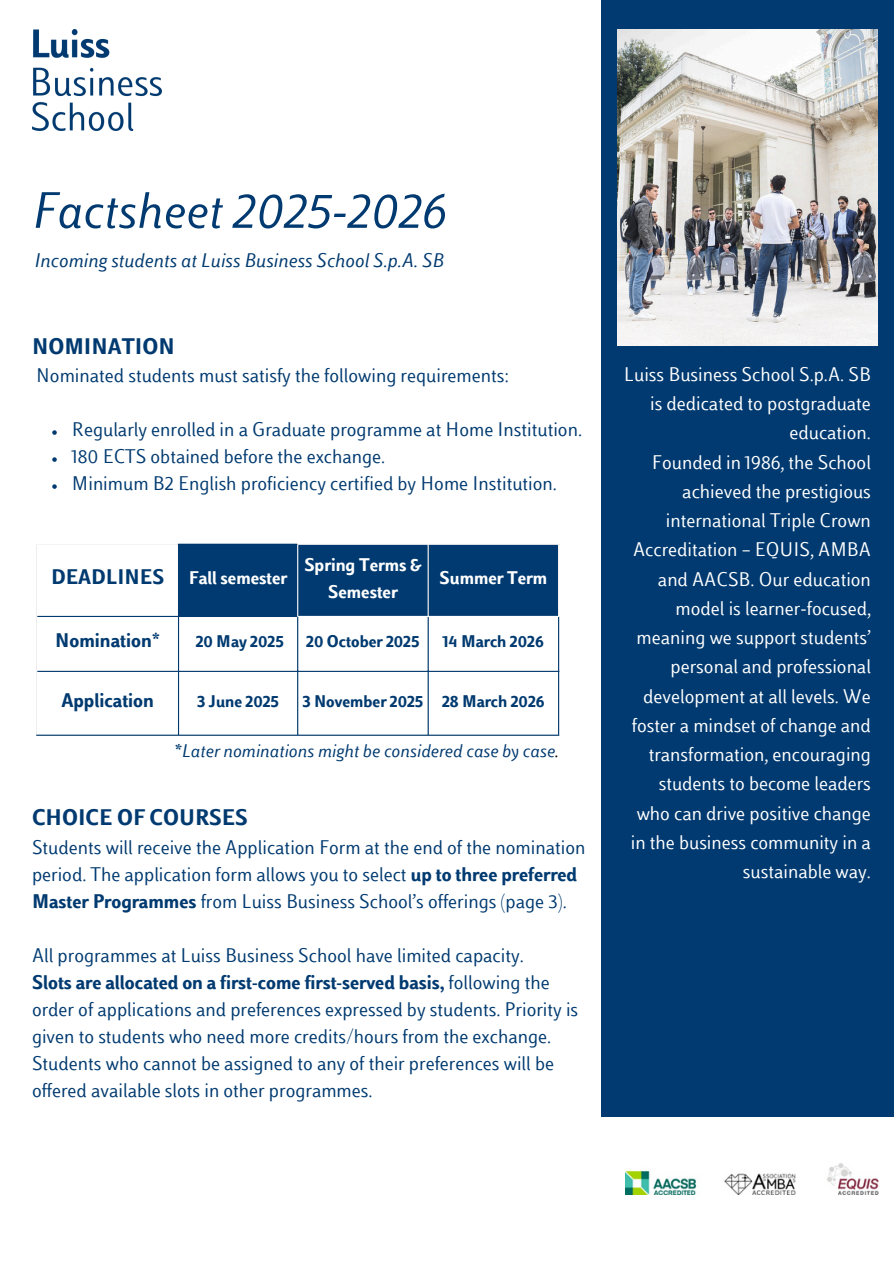
<style>
.page{position:relative;width:894px;height:1264px;background:#fff}
.page>*{position:absolute;margin:0;border:0;box-sizing:border-box;transform-origin:0 0}
.t1{font:italic 53.25px "Luiss Sans";color:#003a70}
.t2{font:700 24px "Luiss Sans";color:#003a70}
.t3{font:700 22.5px "Luiss Sans";color:#003a70}
.t4{font:21px/27px "Luiss Sans";color:#003a70}
.t5{font:21px/29.2px "Luiss Sans";color:#fff;text-align:right}
.t6{font:italic 21px "Luiss Sans";color:#003a70}
.t7{font:700 21px "Luiss Sans";color:#003a70}
.t8{font:italic 19.5px "Luiss Sans";color:#003a70}
.t9{font:700 19.5px/27px "Luiss Sans";color:#fff;text-align:center}
.t10{font:700 18px "Luiss Sans";color:#003a70}
.s1{color:#000}
.s2{font-weight:700}
</style>
<div class="page">
<img style="left:32px;top:29px;width:129px;height:102px">
<div style="left:601px;top:0;width:292px;height:1116px;background:#003a70"></div>
<svg style="left:52px;top:430px;width:5px;height:5px"></svg>
<svg style="left:52px;top:457px;width:5px;height:5px"></svg>
<svg style="left:52px;top:484px;width:5px;height:5px"></svg>
<div style="left:179px;top:545px;width:379px;height:71px;background:#003a70"></div>
<hr style="left:297px;top:545px;width:1px;height:71px;background:#fff">
<hr style="left:427px;top:545px;width:1px;height:71px;background:#fff">
<hr style="left:178px;top:545px;width:1px;height:189px;background:#003a70">
<hr style="left:297px;top:617px;width:1px;height:117px;background:#003a70">
<hr style="left:427px;top:617px;width:1px;height:117px;background:#003a70">
<hr style="left:558px;top:617px;width:1px;height:117px;background:#003a70">
<hr style="left:178px;top:543px;width:119px;height:2px;background:#003a70">
<hr style="left:37px;top:616px;width:260px;height:1px;background:#003a70">
<hr style="left:37px;top:670px;width:522px;height:2px;background:#003a70">
<hr style="left:36px;top:734px;width:523px;height:1px;background:#003a70">
<img style="left:625px;top:1163px;width:253px;height:31px">
<img style="left:617px;top:29px;width:260px;height:316px">
<p class="t1" style="left:32px;top:192px;width:416px">Factsheet 2025-2026</p>
<p class="t6" style="left:34px;top:253px;width:411px">Incoming students at Luiss Business School S.p.A. SB</p>
<p class="t2" style="left:32px;top:338px;width:144px">NOMINATION</p>
<p class="t4" style="left:36px;top:364px;width:474px">Nominated students must satisfy the following requirements:</p>
<p class="t4" style="left:72px;top:418px;width:511px">Regularly enrolled in a Graduate programme at Home Institution.<br>180 ECTS obtained before the exchange.<br>Minimum B2 English proficiency certified by Home Institution.</p>
<p class="t3" style="left:51px;top:569px;width:115px">DEADLINES</p>
<h1 class="t9" style="left:189px;top:566px;width:100px">Fall semester</h1>
<p class="t9" style="left:304px;top:553px;width:119px">Spring Terms &amp;<br>Semester</p>
<p class="t9" style="left:439px;top:566px;width:109px">Summer Term</p>
<p class="t7" style="left:55px;top:633px;width:106px">Nomination*</p>
<p class="t10" style="left:196px;top:635px;width:90px">20 May 2025</p>
<p class="t10" style="left:306px;top:635px;width:115px">20 October 2025</p>
<p class="t10" style="left:443px;top:635px;width:102px">14 March 2026</p>
<p class="t7" style="left:61px;top:692px;width:94px">Application</p>
<p class="t10" style="left:197px;top:694px;width:84px">3 June 2025</p>
<p class="t10" style="left:302px;top:694px;width:122px">3 November 2025</p>
<p class="t10" style="left:442px;top:694px;width:104px">28 March 2026</p>
<p class="t8" style="left:173px;top:744px;width:387px">*Later nominations might be considered case by case<span class="s1">.</span></p>
<p class="t2" style="left:32px;top:809px;width:217px">CHOICE OF COURSES</p>
<p class="t4" style="left:32px;top:835px;width:554px">Students will receive the Application Form at the end of the nomination period. The application form allows you to select <span class="s2">up to three preferred<br>Master Programmes</span> from Luiss Business School’s offerings (page 3).</p>
<p class="t4" style="left:32px;top:943px;width:547px">All programmes at Luiss Business School have limited capacity.<br><span class="s2">Slots are allocated on a first-come first-served basis,</span> following the order of applications and preferences expressed by students. Priority is given to students who need more credits/hours from the exchange.<br>Students who cannot be assigned to any of their preferences will be offered available slots in other programmes.</p>
<p class="t5" style="left:623px;top:361px;width:248px">Luiss Business School S.p.A. SB is dedicated to postgraduate education.</p>
<p class="t5" style="left:630px;top:449px;width:242px">Founded in 1986, the School achieved the prestigious international Triple Crown<br>Accreditation – EQUIS, AMBA and AACSB. Our education model is learner-focused, meaning we support students’ personal and professional development at all levels. We foster a mindset of change and transformation, encouraging students to become leaders who can drive positive change in the business community in a sustainable way.</p>
</div>
